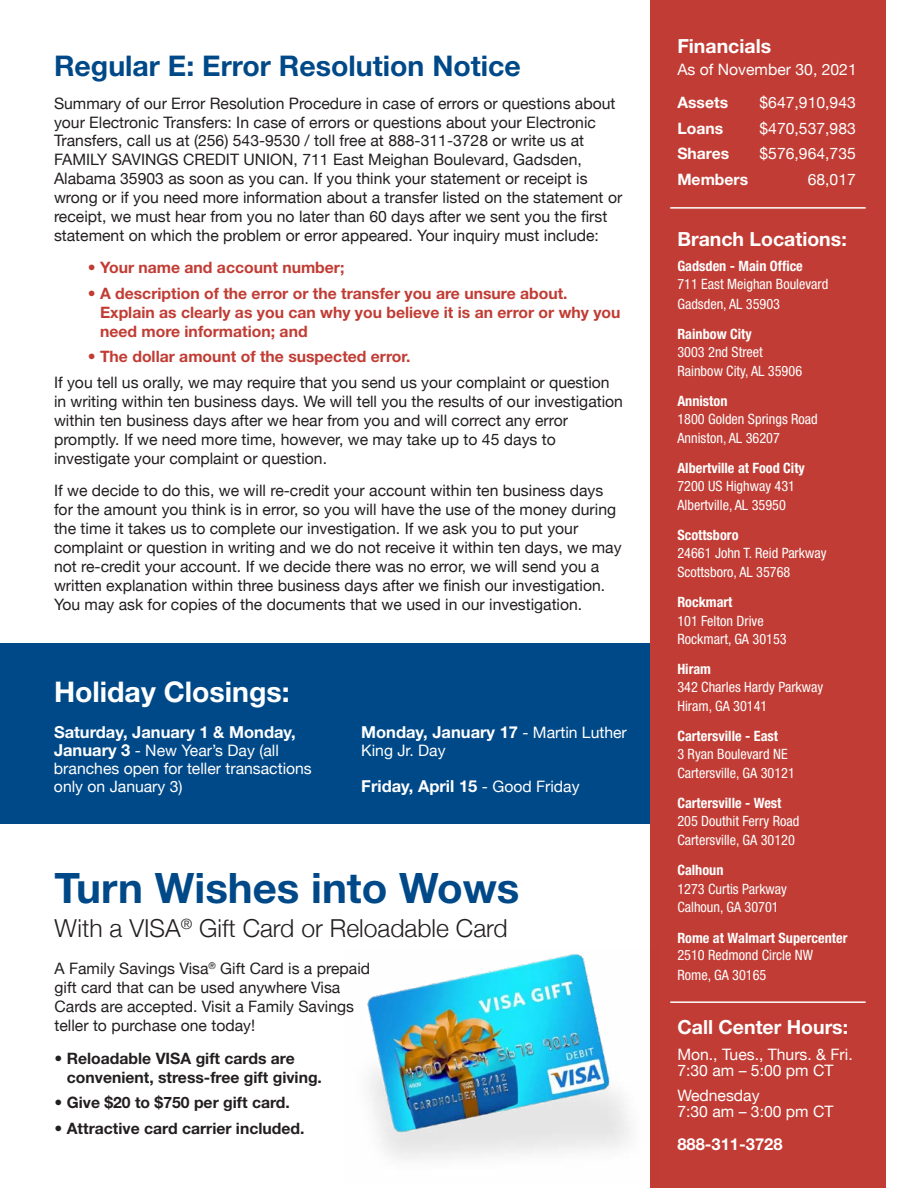
<style>
.page{position:relative;width:918px;height:1188px;background:#fff}
.page>*{position:absolute;margin:0;border:0;box-sizing:border-box;transform-origin:0 0}
.t1{font:700 42px "Helvetica Neue LT";color:#004988}
.t2{font:700 28.5px "Helvetica Neue LT";color:#004988}
.t3{font:700 28.5px "Helvetica Neue LT";color:#fff}
.t4{font:300 24.75px "Helvetica Neue";color:#231f20}
.t5{font:700 19.5px "Helvetica Neue LT";color:#fff}
.t6{font:700 16.5px "Helvetica Neue LT";color:#fff}
.t7{font:15.75px/18.9px "Helvetica Neue";color:#231f20}
.t8{font:15.75px/18px "Helvetica Neue";color:#fff}
.t9{font:700 15.75px/18.9px "Helvetica Neue LT";color:#c13c34}
.t10{font:700 15.75px/18.9px "Helvetica Neue LT";color:#231f20}
.t11{font:700 15.75px "Helvetica Neue LT";color:#fff}
.t12{font:condensed 14.25px/19.5px "Helvetica Neue LT";color:#fff}
.t13{font:700 condensed 14.25px "Helvetica Neue LT";color:#fff}
.t14{font:700 condensed 14.25px "Helvetica Neue";color:#fff}
.s1{font-family:"Helvetica Neue LT";font-weight:700;font-size:16.5px}
.s2{font-family:"Helvetica Neue";font-weight:400;font-size:15.75px}
</style>
<div class="page">
<div style="left:0;top:643px;width:677px;height:181px;background:#004988"></div>
<div style="left:650px;top:0;width:236px;height:1188px;background:#c13c34"></div>
<img style="left:367px;top:953px;width:263px;height:206px">
<hr style="left:670px;top:207px;width:196px;height:2px;background:#fff">
<hr style="left:670px;top:1001px;width:196px;height:2px;background:#fff">
<h2 class="t2" style="left:54px;top:48px;width:468px">Regular E: Error Resolution Notice</h2>
<p class="t7" style="left:54px;top:95px;width:570px">Summary of our Error Resolution Procedure in case of errors or questions about your Electronic Transfers: In case of errors or questions about your Electronic Transfers, call us at (256) 543-9530 / toll free at 888-311-3728 or write us at FAMILY SAVINGS CREDIT UNION, 711 East Meighan Boulevard, Gadsden, Alabama 35903 as soon as you can. If you think your statement or receipt is wrong or if you need more information about a transfer listed on the statement or receipt, we must hear from you no later than 60 days after we sent you the first statement on which the problem or error appeared. Your inquiry must include:</p>
<p class="t9" style="left:88px;top:258px;width:258px">• Your name and account number;</p>
<p class="t9" style="left:100px;top:284px;width:522px;text-indent:-12px">• A description of the error or the transfer you are unsure about.<br>Explain as clearly as you can why you believe it is an error or why you need more information; and</p>
<p class="t9" style="left:88px;top:347px;width:324px">• The dollar amount of the suspected error.</p>
<p class="t7" style="left:54px;top:374px;width:571px">If you tell us orally, we may require that you send us your complaint or question in writing within ten business days. We will tell you the results of our investigation within ten business days after we hear from you and will correct any error promptly. If we need more time, however, we may take up to 45 days to investigate your complaint or question.</p>
<p class="t7" style="left:54px;top:482px;width:569px">If we decide to do this, we will re-credit your account within ten business days for the amount you think is in error, so you will have the use of the money during the time it takes us to complete our investigation. If we ask you to put your complaint or question in writing and we do not receive it within ten days, we may not re-credit your account. If we decide there was no error, we will send you a written explanation within three business days after we finish our investigation.<br>You may ask for copies of the documents that we used in our investigation.</p>
<h2 class="t3" style="left:54px;top:674px;width:237px">Holiday Closings:</h2>
<p class="t6" style="left:54px;top:722px;width:243px">Saturday, January 1 &amp; Monday,</p>
<p class="t8" style="left:54px;top:742px;width:259px"><span class="s1">January 3</span> - New Year’s Day (all branches open for teller transactions only on January 3)</p>
<p class="t6" style="left:361px;top:722px;width:267px">Monday, January 17 <span class="s2">- Martin Luther</span></p>
<p class="t8" style="left:361px;top:742px;width:86px">King Jr. Day</p>
<p class="t6" style="left:361px;top:776px;width:220px">Friday, April 15 <span class="s2">- Good Friday</span></p>
<h1 class="t1" style="left:55px;top:862px;width:467px">Turn Wishes into Wows</h1>
<h3 class="t4" style="left:55px;top:908px;width:455px">With a VISA<sup>®</sup> Gift Card or Reloadable Card</h3>
<p class="t7" style="left:55px;top:960px;width:317px">A Family Savings Visa<sup>®</sup> Gift Card is a prepaid gift card that can be used anywhere Visa Cards are accepted. Visit a Family Savings teller to purchase one today!</p>
<p class="t10" style="left:67px;top:1048px;width:257px;text-indent:-12px">• Reloadable VISA gift cards are convenient, stress-free gift giving.</p>
<p class="t10" style="left:55px;top:1093px;width:237px">• Give $20 to $750 per gift card.</p>
<p class="t10" style="left:55px;top:1119px;width:251px">• Attractive card carrier included.</p>
<p class="t5" style="left:677px;top:34px;width:95px">Financials</p>
<p class="t8" style="left:677px;top:62px;width:181px">As of November 30, 2021</p>
<p class="t11" style="left:677px;top:93px;width:52px">Assets</p>
<p class="t8" style="left:760px;top:94px;width:98px">$647,910,943</p>
<p class="t11" style="left:677px;top:118px;width:47px">Loans</p>
<p class="t8" style="left:760px;top:120px;width:98px">$470,537,983</p>
<p class="t11" style="left:677px;top:144px;width:53px">Shares</p>
<p class="t8" style="left:760px;top:145px;width:98px">$576,964,735</p>
<p class="t11" style="left:677px;top:169px;width:72px">Members</p>
<p class="t8" style="left:808px;top:171px;width:50px">68,017</p>
<p class="t5" style="left:677px;top:227px;width:171px">Branch Locations:</p>
<p class="t13" style="left:677px;top:258px;width:127px">Gadsden - Main Office</p>
<p class="t12" style="left:677px;top:275px;width:153px">711 East Meighan Boulevard<br>Gadsden, AL 35903</p>
<p class="t13" style="left:677px;top:325px;width:76px">Rainbow City</p>
<p class="t12" style="left:677px;top:343px;width:126px;line-height:18.8px">3003 2nd Street<br>Rainbow City, AL 35906</p>
<p class="t13" style="left:677px;top:392px;width:52px">Anniston</p>
<p class="t12" style="left:677px;top:409px;width:142px">1800 Golden Springs Road<br>Anniston, AL 36207</p>
<p class="t13" style="left:677px;top:459px;width:129px">Albertville at Food City</p>
<p class="t12" style="left:677px;top:476px;width:119px">7200 US Highway 431<br>Albertville, AL 35950</p>
<p class="t13" style="left:677px;top:526px;width:63px">Scottsboro</p>
<p class="t12" style="left:677px;top:543px;width:151px">24661 John T. Reid Parkway<br>Scottsboro, AL 35768</p>
<p class="t13" style="left:677px;top:593px;width:57px">Rockmart</p>
<p class="t12" style="left:677px;top:611px;width:111px;line-height:18.8px">101 Felton Drive<br>Rockmart, GA 30153</p>
<p class="t13" style="left:677px;top:660px;width:35px">Hiram</p>
<p class="t12" style="left:677px;top:677px;width:147px">342 Charles Hardy Parkway<br>Hiram, GA 30141</p>
<p class="t13" style="left:677px;top:727px;width:102px">Cartersville - East</p>
<p class="t12" style="left:677px;top:744px;width:119px">3 Ryan Boulevard NE<br>Cartersville, GA 30121</p>
<p class="t13" style="left:677px;top:794px;width:106px">Cartersville - West</p>
<p class="t12" style="left:677px;top:811px;width:123px">205 Douthit Ferry Road<br>Cartersville, GA 30120</p>
<p class="t13" style="left:677px;top:861px;width:48px">Calhoun</p>
<p class="t12" style="left:677px;top:879px;width:111px;line-height:18.8px">1273 Curtis Parkway<br>Calhoun, GA 30701</p>
<p class="t14" style="left:677px;top:929px;width:172px">Rome at Walmart Supercenter</p>
<p class="t12" style="left:677px;top:945px;width:137px">2510 Redmond Circle NW<br>Rome, GA 30165</p>
<p class="t5" style="left:677px;top:1015px;width:172px">Call Center Hours:</p>
<p class="t8" style="left:677px;top:1047px;width:177px;line-height:15.8px">Mon., Tues., Thurs. &amp; Fri.<br>7:30 am – 5:00 pm CT</p>
<p class="t8" style="left:677px;top:1089px;width:158px;line-height:15.8px">Wednesday<br>7:30 am – 3:00 pm CT</p>
<p class="t6" style="left:677px;top:1134px;width:107px">888-311-3728</p>
</div>
